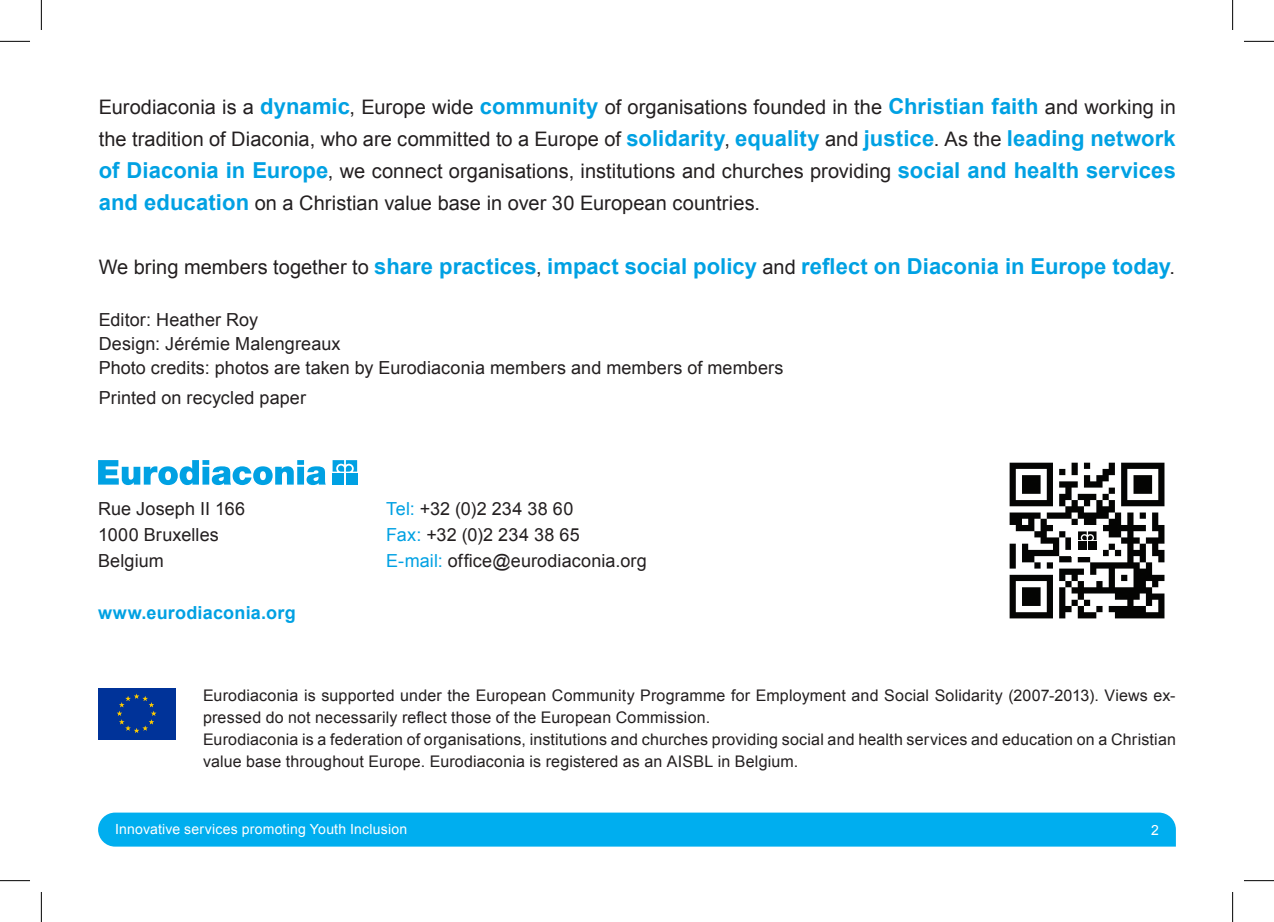
<style>
.page{position:relative;width:1274px;height:922px;background:#fff}
.page>*{position:absolute;margin:0;border:0;box-sizing:border-box;transform-origin:0 0}
.t1{font:700 22px "Arial";color:#00a1e3}
.t2{font:20px/32px "Arial";color:#231f20;text-align:justify}
.t3{font:18px "Arial";letter-spacing:.005em;color:#231f20}
.t4{font:700 18px "Arial";letter-spacing:.01em;color:#00a1e3}
.t5{font:16px/22px "Arial";letter-spacing:.01em;color:#231f20}
.t6{font:14px "Arial";letter-spacing:.015em;color:#fff}
.s1{font-weight:700;font-size:22px;color:#00a1e3}
.s2{font-weight:400;font-size:20px;color:#231f20}
.s3{color:#00a1e3}
</style>
<div class="page">
<div style="left:98px;top:812px;width:1077px;height:34px;background:#00aeef"></div>
<div style="left:332px;top:473px;width:12px;height:12px;background:#00a1e3"></div>
<svg style="left:332px;top:460px;width:25px;height:11px"></svg>
<div style="left:346px;top:473px;width:11px;height:12px;background:#00a1e3"></div>
<svg style="left:98px;top:460px;width:228px;height:25px"></svg>
<div style="left:98px;top:688px;width:77px;height:51px;background:#039"></div>
<svg style="left:117px;top:693px;width:39px;height:40px"></svg>
<img style="left:1009px;top:462px;width:156px;height:157px">
<div style="left:1071px;top:525px;width:31px;height:31px;background:#fff"></div>
<div style="left:1077px;top:541px;width:9px;height:9px;background:#040504"></div>
<svg style="left:1078px;top:531px;width:18px;height:9px"></svg>
<div style="left:1087px;top:541px;width:9px;height:9px;background:#040504"></div>
<hr style="left:0;top:41px;width:30px;height:1px;background:#000">
<hr style="left:1243px;top:41px;width:30px;height:1px;background:#000">
<hr style="left:0;top:880px;width:30px;height:1px;background:#000">
<hr style="left:1243px;top:880px;width:30px;height:1px;background:#000">
<hr style="left:41px;top:0;width:1px;height:30px;background:#000">
<hr style="left:41px;top:892px;width:1px;height:30px;background:#000">
<hr style="left:1232px;top:0;width:1px;height:30px;background:#000">
<hr style="left:1232px;top:892px;width:1px;height:30px;background:#000">
<p class="t2" style="left:99px;top:91px;width:1078px">Eurodiaconia is a <span class="s1">dynamic</span>, Europe wide <span class="s1">community</span> of organisations founded in the <span class="s1">Christian faith</span> and working in the tradition of Diaconia, who are committed to a Europe of <span class="s1">solidarity</span>, <span class="s1">equality</span> and <span class="s1">justice</span>. As the <span class="s1">leading network of Diaconia in Europe</span>, we connect organisations, institutions and churches providing <span class="s1">social and health services and education</span> on a Christian value base in over 30 European countries.</p>
<p class="t1" style="left:99px;top:252px;width:1077px"><span class="s2">We bring members together to</span> share practices<span class="s2">,</span> impact social policy <span class="s2">and</span> reflect on Diaconia in Europe today<span class="s2">.</span></p>
<p class="t3" style="left:99px;top:308px;width:161px">Editor: Heather Roy</p>
<p class="t3" style="left:99px;top:332px;width:243px">Design: Jérémie Malengreaux</p>
<p class="t3" style="left:99px;top:356px;width:686px">Photo credits: photos are taken by Eurodiaconia members and members of members</p>
<p class="t3" style="left:99px;top:386px;width:209px">Printed on recycled paper</p>
<p class="t3" style="left:98px;top:497px;width:149px">Rue Joseph II 166</p>
<p class="t3" style="left:386px;top:497px;width:188px"><span class="s3">Tel:</span> +32 (0)2 234 38 60</p>
<p class="t3" style="left:98px;top:523px;width:122px">1000 Bruxelles</p>
<p class="t3" style="left:386px;top:523px;width:195px"><span class="s3">Fax:</span> +32 (0)2 234 38 65</p>
<p class="t3" style="left:98px;top:549px;width:67px">Belgium</p>
<p class="t3" style="left:386px;top:549px;width:262px"><span class="s3">E-mail:</span> office@eurodiaconia.org</p>
<p class="t4" style="left:98px;top:601px;width:199px">www.eurodiaconia.org</p>
<p class="t5" style="left:203px;top:685px;width:974px">Eurodiaconia is supported under the European Community Programme for Employment and Social Solidarity (2007-2013). Views ex&shy;pressed do not necessarily reflect those of the European Commission.</p>
<p class="t5" style="left:203px;top:729px;width:974px">Eurodiaconia is a federation of organisations, institutions and churches providing social and health services and education on a Christian value base throughout Europe. Eurodiaconia is registered as an AISBL in Belgium.</p>
<p class="t6" style="left:115px;top:820px;width:294px">Innovative services promoting Youth Inclusion</p>
<p class="t6" style="left:1150px;top:821px;width:9px">2</p>
</div>
